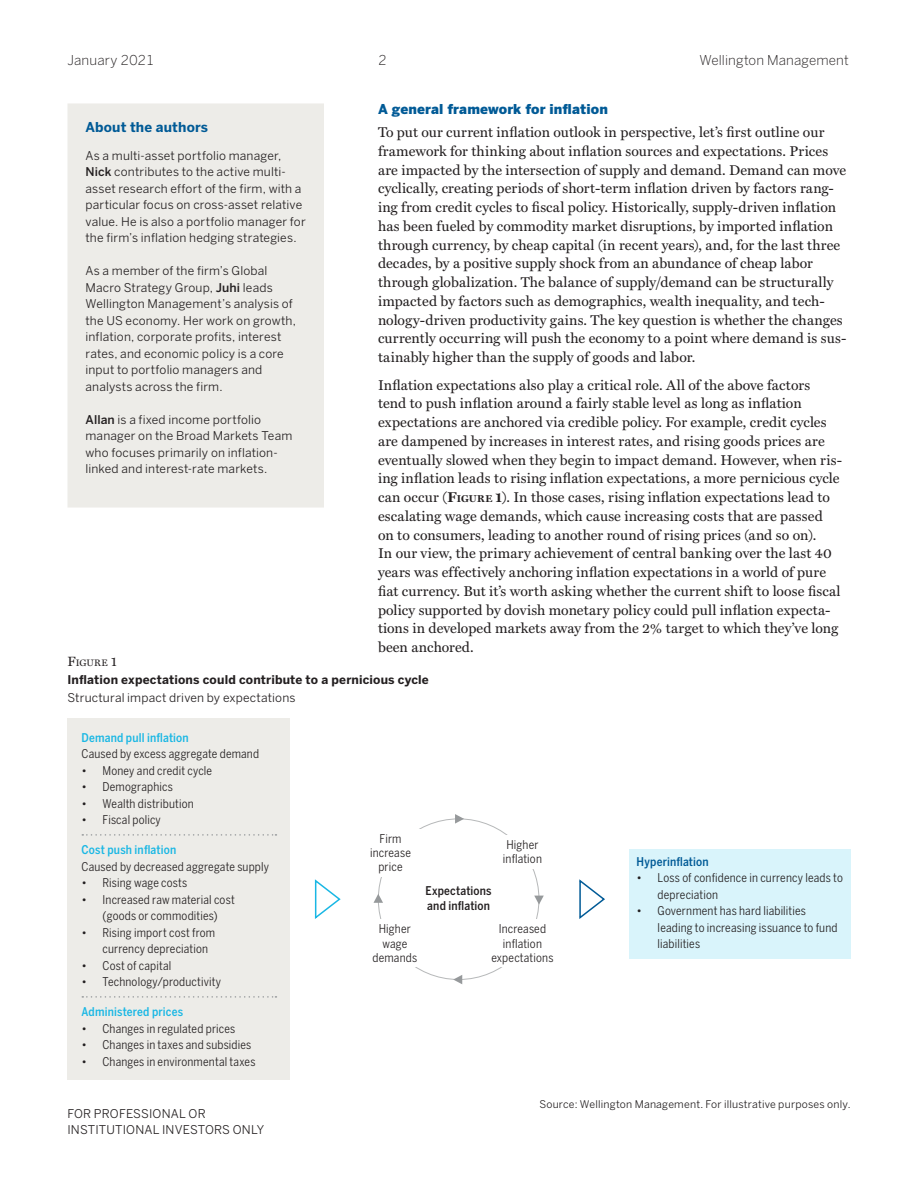
<style>
.page{position:relative;width:918px;height:1188px;background:#fff}
.page>*{position:absolute;margin:0;border:0;box-sizing:border-box;transform-origin:0 0}
.t1{font:14.25px/18.8px "Miller Text";letter-spacing:.01em;color:#231f20}
.t2{font:300 13.5px "Benton Sans";letter-spacing:.01em;color:#231f20}
.t3{font:900 13.5px "Benton Sans";letter-spacing:.005em;color:#005a96}
.t4{font:700 13.5px "Benton Sans";letter-spacing:.01em;color:#005a96}
.t5{font:12px/16.5px "Benton Sans";letter-spacing:.015em;color:#231f20}
.t6{font:12px/14.2px "Benton Sans Cond";letter-spacing:.015em;color:#231f20;text-align:center}
.t7{font:700 12px "Benton Sans";letter-spacing:.01em;color:#231f20}
.t8{font:500 12px "Benton Sans Cond";letter-spacing:.015em;color:#19b7e4}
.t9{font:500 12px/15px "Benton Sans Cond";letter-spacing:.015em;color:#231f20}
.t10{font:500 12px "Benton Sans Cond";letter-spacing:.015em;color:#005a96}
.t11{font:10.5px "Benton Sans";letter-spacing:.02em;color:#231f20}
.t12{font:9.45px "Miller Text";letter-spacing:.01em;color:#231f20}
.s1{font-weight:700}
.s2{font-weight:700;font-size:10.05px}
.s3{font-weight:500}
.s4{font-size:13.5px}
.s5{font-family:"Benton Sans"}
</style>
<div class="page">
<div style="left:68px;top:103px;width:256px;height:405px;background:#edece8"></div>
<div style="left:68px;top:718px;width:222px;height:362px;background:#edece8"></div>
<svg style="left:82px;top:834px;width:194px;height:2px"></svg>
<svg style="left:82px;top:996px;width:194px;height:2px"></svg>
<div style="left:629px;top:849px;width:221px;height:109px;background:#d9f4fb"></div>
<svg style="left:455px;top:814px;width:9px;height:10px"></svg>
<svg style="left:453px;top:975px;width:9px;height:9px"></svg>
<svg style="left:534px;top:896px;width:10px;height:9px"></svg>
<svg style="left:374px;top:894px;width:9px;height:9px"></svg>
<svg style="left:314px;top:879px;width:27px;height:40px"></svg>
<svg style="left:579px;top:879px;width:26px;height:40px"></svg>
<p class="t2" style="left:68px;top:50px;width:88px">January 2021</p>
<p class="t2" style="left:378px;top:50px;width:10px">2</p>
<p class="t2" style="left:699px;top:50px;width:151px">Wellington Management</p>
<p class="t3" style="left:378px;top:99px;width:231px">A general framework for inflation</p>
<p class="t1" style="left:378px;top:122px;width:470px">To put our current inflation outlook in perspective, let’s first outline our framework for thinking about inflation sources and expectations. Prices are impacted by the intersection of supply and demand. Demand can move cyclically, creating periods of short-term inflation driven by factors rang&shy;ing from credit cycles to fiscal policy. Historically, supply-driven inflation has been fueled by commodity market disruptions, by imported inflation through currency, by cheap capital (in recent years), and, for the last three decades, by a positive supply shock from an abundance of cheap labor through globalization. The balance of supply/demand can be structurally impacted by factors such as demographics, wealth inequality, and tech&shy;nology-driven productivity gains. The key question is whether the changes currently occurring will push the economy to a point where demand is sus&shy;tainably higher than the supply of goods and labor.</p>
<p class="t1" style="left:378px;top:374px;width:466px">Inflation expectations also play a critical role. All of the above factors tend to push inflation around a fairly stable level as long as inflation expectations are anchored via credible policy. For example, credit cycles are dampened by increases in interest rates, and rising goods prices are eventually slowed when they begin to impact demand. However, when ris&shy;ing inflation leads to rising inflation expectations, a more pernicious cycle can occur (<span class="s1">F</span><span class="s2">IGURE</span> <span class="s1">1</span>). In those cases, rising inflation expectations lead to escalating wage demands, which cause increasing costs that are passed on to consumers, leading to another round of rising prices (and so on).<br>In our view, the primary achievement of central banking over the last 40 years was effectively anchoring inflation expectations in a world of pure fiat currency. But it’s worth asking whether the current shift to loose fiscal policy supported by dovish monetary policy could pull inflation expecta&shy;tions in developed markets away from the 2% target to which they’ve long been anchored.</p>
<p class="t4" style="left:86px;top:117px;width:124px">About the authors</p>
<p class="t5" style="left:86px;top:146px;width:222px">As a multi-asset portfolio manager, <span class="s3">Nick</span> contributes to the active multi&shy;asset research effort of the firm, with a particular focus on cross-asset relative value. He is also a portfolio manager for the firm’s inflation hedging strategies.</p>
<p class="t5" style="left:86px;top:262px;width:212px">As a member of the firm’s Global Macro Strategy Group, <span class="s3">Juhi</span> leads Wellington Management’s analysis of the US economy. Her work on growth, inflation, corporate profits, interest rates, and economic policy is a core input to portfolio managers and analysts across the firm.</p>
<p class="t5" style="left:86px;top:410px;width:208px"><span class="s3">Allan</span> is a fixed income portfolio manager on the Broad Markets Team who focuses primarily on inflation&shy;linked and interest-rate markets.</p>
<p class="t12" style="left:68px;top:655px;width:51px"><span class="s4">F</span>IGURE <span class="s4">1</span></p>
<p class="t7" style="left:68px;top:671px;width:363px">Inflation expectations could contribute to a pernicious cycle</p>
<p class="t5" style="left:68px;top:689px;width:230px">Structural impact driven by expectations</p>
<p class="t8" style="left:82px;top:730px;width:109px">Demand pull inflation</p>
<p class="t6" style="left:82px;top:747px;width:179px">Caused by excess aggregate demand</p>
<p class="t6" style="left:82px;top:763px;width:132px"><span class="s5">•</span> Money and credit cycle</p>
<p class="t6" style="left:82px;top:780px;width:93px"><span class="s5">•</span> Demographics</p>
<p class="t6" style="left:82px;top:796px;width:114px"><span class="s5">•</span> Wealth distribution</p>
<p class="t6" style="left:82px;top:813px;width:81px"><span class="s5">•</span> Fiscal policy</p>
<p class="t8" style="left:82px;top:843px;width:96px">Cost push inflation</p>
<p class="t6" style="left:82px;top:859px;width:189px">Caused by decreased aggregate supply</p>
<p class="t6" style="left:82px;top:876px;width:107px"><span class="s5">•</span> Rising wage costs</p>
<p class="t6" style="left:82px;top:891px;width:155px;line-height:16.5px"><span class="s5">•</span> Increased raw material cost (goods or commodities)</p>
<p class="t6" style="left:103px;top:924px;width:114px;line-height:16.5px;text-align:left;text-indent:-21px"><span class="s5">•</span> Rising import cost from currency depreciation</p>
<p class="t6" style="left:82px;top:958px;width:91px"><span class="s5">•</span> Cost of capital</p>
<p class="t6" style="left:82px;top:975px;width:141px"><span class="s5">•</span> Technology/productivity</p>
<p class="t8" style="left:82px;top:1005px;width:103px">Administered prices</p>
<p class="t6" style="left:82px;top:1021px;width:155px"><span class="s5">•</span> Changes in regulated prices</p>
<p class="t6" style="left:82px;top:1038px;width:171px"><span class="s5">•</span> Changes in taxes and subsidies</p>
<p class="t6" style="left:82px;top:1054px;width:175px"><span class="s5">•</span> Changes in environmental taxes</p>
<p class="t6" style="left:370px;top:831px;width:42px">Firm increase price</p>
<p class="t6" style="left:503px;top:838px;width:41px;text-align:left">Higher inflation</p>
<p class="t9" style="left:426px;top:883px;width:68px">Expectations and inflation</p>
<p class="t6" style="left:373px;top:922px;width:46px">Higher wage demands</p>
<p class="t6" style="left:491px;top:922px;width:64px">Increased inflation expectations</p>
<p class="t10" style="left:637px;top:854px;width:74px">Hyperinflation</p>
<p class="t6" style="left:658px;top:870px;width:187px;line-height:16.5px;text-align:left;text-indent:-21px"><span class="s5">•</span> Loss of confidence in currency leads to depreciation</p>
<p class="t6" style="left:658px;top:903px;width:181px;line-height:16.5px;text-align:left;text-indent:-21px"><span class="s5">•</span> Government has hard liabilities leading to increasing issuance to fund liabilities</p>
<p class="t5" style="left:68px;top:1104px;width:198px">FOR PROFESSIONAL OR<br>INSTITUTIONAL INVESTORS ONLY</p>
<p class="t11" style="left:539px;top:1097px;width:313px">Source: Wellington Management. For illustrative purposes only.</p>
</div>
